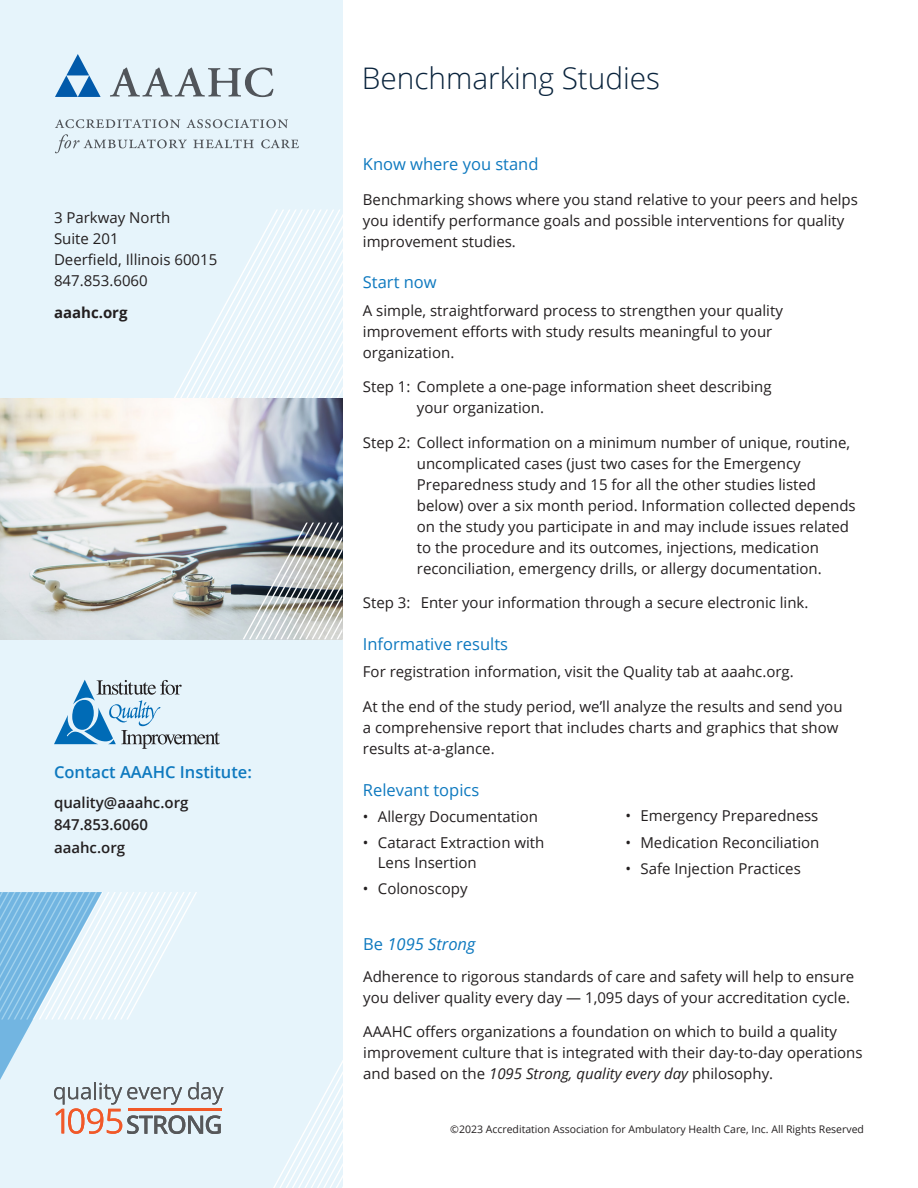
<style>
.page{position:relative;width:918px;height:1188px;background:#fff}
.page>*{position:absolute;margin:0;border:0;box-sizing:border-box;transform-origin:0 0}
.t1{font:300 29.7px "Open Sans";color:#09233c}
.t2{font:16.5px "Open Sans";color:#0e79bf}
.t3{font:600 16.5px "Open Sans";color:#0e79bf}
.t4{font:italic 16.5px "Open Sans";color:#0e79bf}
.t5{font:15px/21px "Open Sans";color:#231f20}
.t6{font:600 15px "Open Sans";color:#231f20}
.t7{font:700 15px "Open Sans";color:#231f20}
.t8{font:10.5px "Open Sans";color:#231f20}
.s1{font-style:normal}
.s2{font-style:italic}
</style>
<div class="page">
<div style="left:0;top:0;width:343px;height:1188px;background:#e6f4fb"></div>
<svg style="left:173px;top:210px;width:170px;height:189px"></svg>
<svg style="left:55px;top:54px;width:46px;height:43px"></svg>
<svg style="left:110px;top:68px;width:163px;height:29px"></svg>
<svg style="left:55px;top:119px;width:125px;height:9px"></svg>
<svg style="left:186px;top:119px;width:102px;height:9px"></svg>
<svg style="left:55px;top:134px;width:132px;height:19px"></svg>
<svg style="left:193px;top:139px;width:61px;height:9px"></svg>
<svg style="left:261px;top:139px;width:38px;height:9px"></svg>
<img style="left:0;top:399px;width:343px;height:241px">
<svg style="left:273px;top:1060px;width:70px;height:128px"></svg>
<img style="left:243px;top:523px;width:99px;height:116px">
<svg style="left:0;top:892px;width:224px;height:242px"></svg>
<svg style="left:54px;top:680px;width:166px;height:69px"></svg>
<p class="t5" style="left:54px;top:207px;width:118px">3 Parkway North</p>
<p class="t5" style="left:54px;top:228px;width:66px">Suite 201</p>
<p class="t5" style="left:54px;top:249px;width:165px">Deerfield, Illinois 60015</p>
<p class="t5" style="left:54px;top:270px;width:95px">847.853.6060</p>
<p class="t7" style="left:54px;top:302px;width:75px">aaahc.org</p>
<p class="t3" style="left:54px;top:760px;width:199px">Contact AAAHC Institute:</p>
<p class="t6" style="left:54px;top:792px;width:136px">quality@aaahc.org</p>
<p class="t6" style="left:54px;top:814px;width:95px">847.853.6060</p>
<p class="t6" style="left:54px;top:837px;width:73px">aaahc.org</p>
<p class="t1" style="left:362px;top:58px;width:300px">Benchmarking Studies</p>
<p class="t2" style="left:363px;top:153px;width:177px">Know where you stand</p>
<p class="t5" style="left:363px;top:189px;width:497px">Benchmarking shows where you stand relative to your peers and helps you identify performance goals and possible interventions for quality improvement studies.</p>
<p class="t2" style="left:363px;top:271px;width:75px">Start now</p>
<p class="t5" style="left:363px;top:300px;width:422px">A simple, straightforward process to strengthen your quality improvement efforts with study results meaningful to your organization.</p>
<p class="t5" style="left:417px;top:376px;width:356px;text-indent:-54px">Step 1: Complete a one-page information sheet describing your organization.</p>
<p class="t5" style="left:417px;top:432px;width:440px;text-indent:-54px">Step 2: Collect information on a minimum number of unique, routine, uncomplicated cases (just two cases for the Emergency Preparedness study and 15 for all the other studies listed below) over a six month period. Information collected depends on the study you participate in and may include issues related to the procedure and its outcomes, injections, medication reconciliation, emergency drills, or allergy documentation.</p>
<p class="t5" style="left:363px;top:592px;width:447px">Step 3: Enter your information through a secure electronic link.</p>
<p class="t2" style="left:363px;top:632px;width:147px">Informative results</p>
<p class="t5" style="left:363px;top:661px;width:432px">For registration information, visit the Quality tab at aaahc.org.</p>
<p class="t5" style="left:363px;top:696px;width:481px">At the end of the study period, we’ll analyze the results and send you a comprehensive report that includes charts and graphics that show results at-a-glance.</p>
<p class="t2" style="left:363px;top:779px;width:118px">Relevant topics</p>
<p class="t5" style="left:363px;top:806px;width:177px">• Allergy Documentation</p>
<p class="t5" style="left:378px;top:833px;width:168px;line-height:19.5px;text-indent:-15px">• Cataract Extraction with<br>Lens Insertion</p>
<p class="t5" style="left:363px;top:878px;width:106px">• Colonoscopy</p>
<p class="t5" style="left:625px;top:805px;width:195px">• Emergency Preparedness</p>
<p class="t5" style="left:625px;top:831px;width:196px">• Medication Reconciliation</p>
<p class="t5" style="left:625px;top:858px;width:177px">• Safe Injection Practices</p>
<p class="t4" style="left:363px;top:933px;width:114px"><span class="s1">Be</span> 1095 Strong</p>
<p class="t5" style="left:363px;top:965px;width:492px">Adherence to rigorous standards of care and safety will help to ensure you deliver quality every day — 1,095 days of your accreditation cycle.</p>
<p class="t5" style="left:363px;top:1021px;width:501px">AAAHC offers organizations a foundation on which to build a quality improvement culture that is integrated with their day-to-day operations and based on the <span class="s2">1095 Strong, quality every day</span> philosophy.</p>
<p class="t8" style="left:450px;top:1122px;width:415px">©2023 Accreditation Association for Ambulatory Health Care, Inc. All Rights Reserved</p>
</div>
